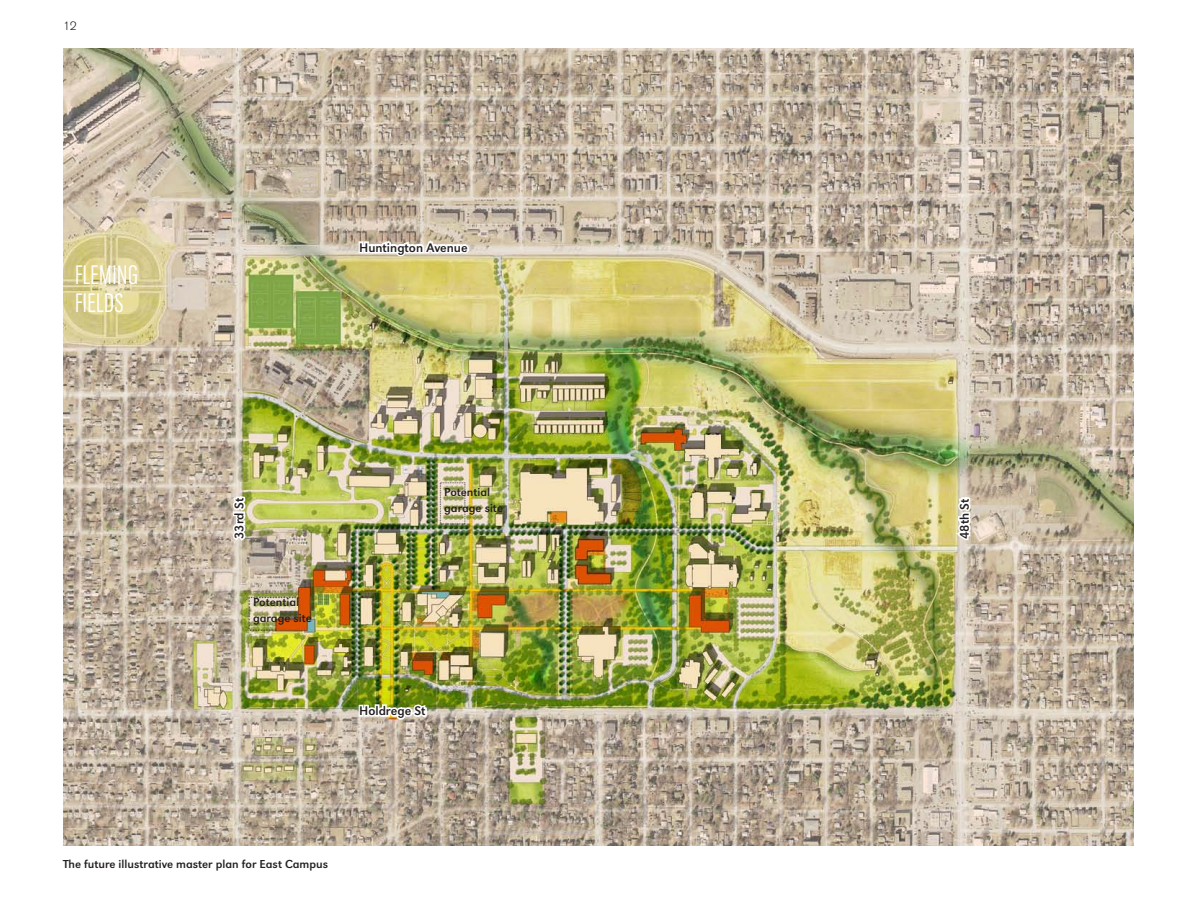
<style>
.page{position:relative;width:1188px;height:918px;background:#fff}
.page>*{position:absolute;margin:0;border:0;box-sizing:border-box;transform-origin:0 0}
.t1{font:27.9px/27.9px "URW Grotesk T Lig Con";color:#fff}
.t2{font:13.05px "URW Grotesk T";color:#231f20}
.t3{font:12px/16.5px "URW Grotesk T";color:#231f20}
.t4{font:300 12px "Akzidenz Grotesk BQ";color:#231f20}
</style>
<div class="page">
<img style="left:63px;top:48px;width:1071px;height:798px">
<svg style="left:357px;top:235px;width:115px;height:24px"></svg>
<svg style="left:231px;top:494px;width:18px;height:49px"></svg>
<svg style="left:956px;top:495px;width:17px;height:48px"></svg>
<svg style="left:357px;top:703px;width:72px;height:19px"></svg>
<p class="t4" style="left:63px;top:19px;width:15px">12</p>
<h1 class="t1" style="left:75px;top:261px;width:65px">FLEMING<br>FIELDS</h1>
<p class="t2" style="left:359px;top:240px;width:110px">Huntington Avenue</p>
<p class="t3" style="left:444px;top:483px;width:60px">Potential garage site</p>
<p class="t2" style="left:232px;top:539px;width:43px;rotate:-90deg">33rd St</p>
<p class="t2" style="left:957px;top:539px;width:42px;rotate:-90deg">48th St</p>
<p class="t3" style="left:253px;top:593px;width:60px">Potential garage site</p>
<p class="t2" style="left:359px;top:703px;width:68px">Holdrege St</p>
<p class="t3" style="left:63px;top:855px;width:267px">The future illustrative master plan for East Campus</p>
</div>
